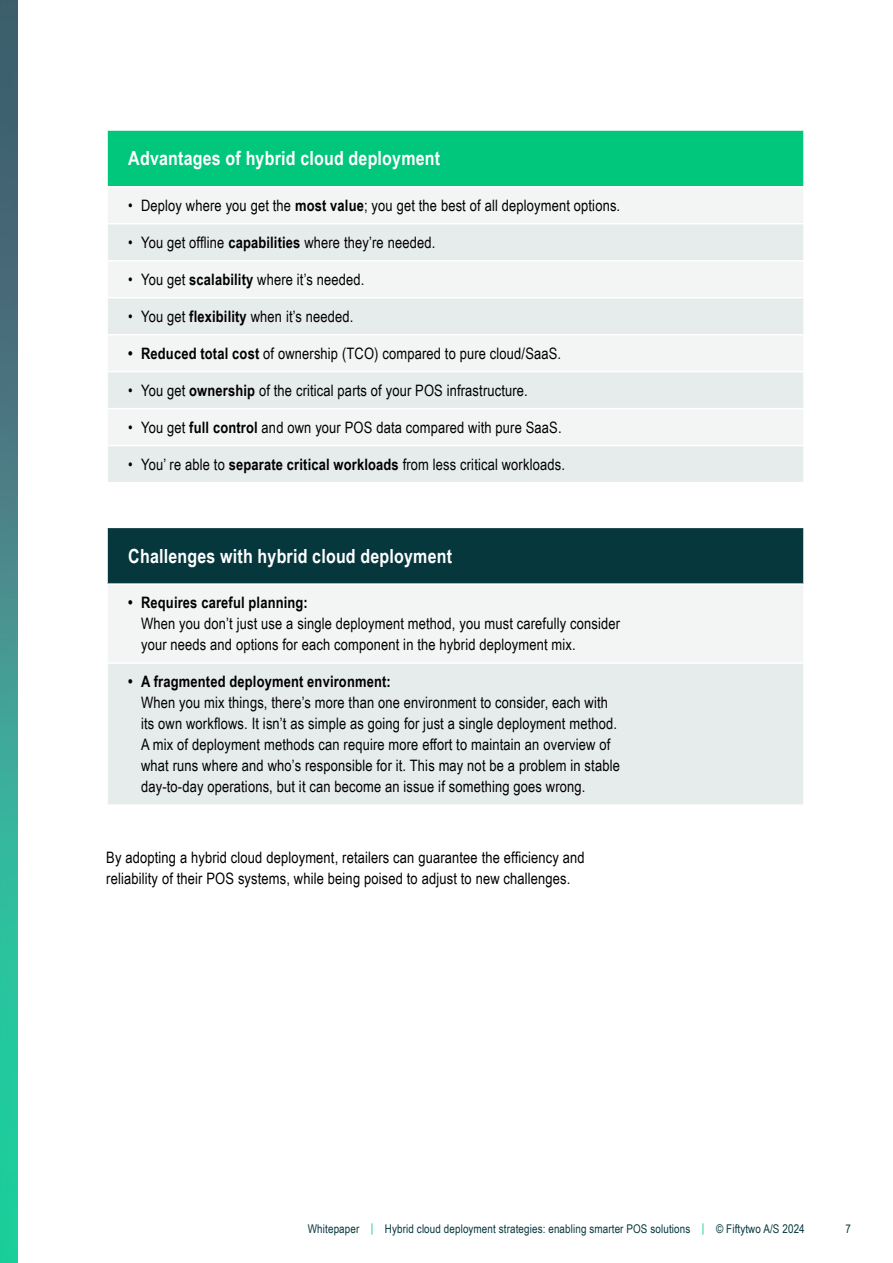
<style>
.page{position:relative;width:893px;height:1263px;background:#fff}
.page>*{position:absolute;margin:0;border:0;box-sizing:border-box;transform-origin:0 0}
.t1{font:700 19.5px "Arial Narrow";letter-spacing:.01em;color:#fff}
.t2{font:15.75px/21px "Arial Narrow";letter-spacing:.01em;color:#000}
.t3{font:700 15.75px "Arial Narrow";letter-spacing:.01em;color:#000}
.t4{font:12px "Arial Narrow";letter-spacing:.01em;color:#05373c}
.s1{font-weight:700}
.s2{color:#00c77b}
</style>
<div class="page">
<div style="left:107px;top:130px;width:697px;height:57px;background:#00c77b"></div>
<div style="left:108px;top:188px;width:695px;height:35px;background:#f3f5f5"></div>
<svg style="left:108px;top:224px;width:695px;height:258px;fill:#e6ebec"></svg>
<hr style="left:106px;top:129px;width:699px;height:2px;background:#fff">
<hr style="left:106px;top:131px;width:2px;height:55px;background:#fff">
<hr style="left:803px;top:131px;width:2px;height:55px;background:#fff">
<hr style="left:106px;top:186px;width:699px;height:1px;background:#fff">
<hr style="left:106px;top:260px;width:699px;height:1px;background:#fff">
<hr style="left:106px;top:297px;width:699px;height:1px;background:#fff">
<hr style="left:106px;top:334px;width:699px;height:1px;background:#fff">
<hr style="left:106px;top:371px;width:699px;height:1px;background:#fff">
<hr style="left:106px;top:408px;width:699px;height:1px;background:#fff">
<hr style="left:106px;top:445px;width:699px;height:1px;background:#fff">
<div style="left:107px;top:527px;width:697px;height:57px;background:#05373c"></div>
<div style="left:107px;top:584px;width:697px;height:79px;background:#f3f5f5"></div>
<div style="left:107px;top:663px;width:697px;height:142px;background:#e6ebec"></div>
<hr style="left:106px;top:527px;width:699px;height:1px;background:#fff">
<hr style="left:106px;top:528px;width:2px;height:55px;background:#fff">
<hr style="left:803px;top:528px;width:2px;height:55px;background:#fff">
<hr style="left:106px;top:585px;width:2px;height:77px;background:#fff">
<hr style="left:803px;top:585px;width:2px;height:77px;background:#fff">
<hr style="left:106px;top:664px;width:2px;height:140px;background:#fff">
<hr style="left:803px;top:664px;width:2px;height:140px;background:#fff">
<hr style="left:106px;top:583px;width:699px;height:2px;background:#fff">
<hr style="left:106px;top:662px;width:699px;height:2px;background:#fff">
<hr style="left:106px;top:804px;width:699px;height:2px;background:#fff">
<img style="left:0;top:0;width:17px;height:1263px">
<p class="t1" style="left:128px;top:144px;width:313px">Advantages of hybrid cloud deployment</p>
<p class="t2" style="left:128px;top:194px;width:493px">• Deploy where you get the <span class="s1">most value</span>; you get the best of all deployment options.</p>
<p class="t2" style="left:128px;top:231px;width:308px">• You get offline <span class="s1">capabilities</span> where they’re needed.</p>
<p class="t2" style="left:128px;top:268px;width:238px">• You get <span class="s1">scalability</span> where it’s needed.</p>
<p class="t2" style="left:128px;top:305px;width:227px">• You get <span class="s1">flexibility</span> when it’s needed.</p>
<p class="t2" style="left:128px;top:342px;width:434px"><span class="s1">• Reduced total cost</span> of ownership (TCO) compared to pure cloud/SaaS.</p>
<p class="t2" style="left:128px;top:379px;width:401px">• You get <span class="s1">ownership</span> of the critical parts of your POS infrastructure.</p>
<p class="t2" style="left:128px;top:416px;width:435px">• You get <span class="s1">full control</span> and own your POS data compared with pure SaaS.</p>
<p class="t2" style="left:128px;top:453px;width:438px">• You’ re able to <span class="s1">separate critical workloads</span> from less critical workloads.</p>
<p class="t1" style="left:128px;top:541px;width:325px">Challenges with hybrid cloud deployment</p>
<p class="t3" style="left:128px;top:591px;width:181px">• Requires careful planning:</p>
<p class="t2" style="left:141px;top:613px;width:480px">When you don’t just use a single deployment method, you must carefully consider your needs and options for each component in the hybrid deployment mix.</p>
<p class="t3" style="left:128px;top:670px;width:264px">• A fragmented deployment environment:</p>
<p class="t2" style="left:141px;top:692px;width:480px">When you mix things, there’s more than one environment to consider, each with its own workflows. It isn’t as simple as going for just a single deployment method.<br>A mix of deployment methods can require more effort to maintain an overview of what runs where and who’s responsible for it. This may not be a problem in stable day-to-day operations, but it can become an issue if something goes wrong.</p>
<p class="t2" style="left:106px;top:846px;width:480px">By adopting a hybrid cloud deployment, retailers can guarantee the efficiency and reliability of their POS systems, while being poised to adjust to new challenges.</p>
<p class="t4" style="left:308px;top:1220px;width:498px">Whitepaper <span class="s2">|</span> Hybrid cloud deployment strategies: enabling smarter POS solutions <span class="s2">|</span> © Fiftytwo A/S 2024</p>
<p class="t4" style="left:846px;top:1220px;width:7px">7</p>
</div>
